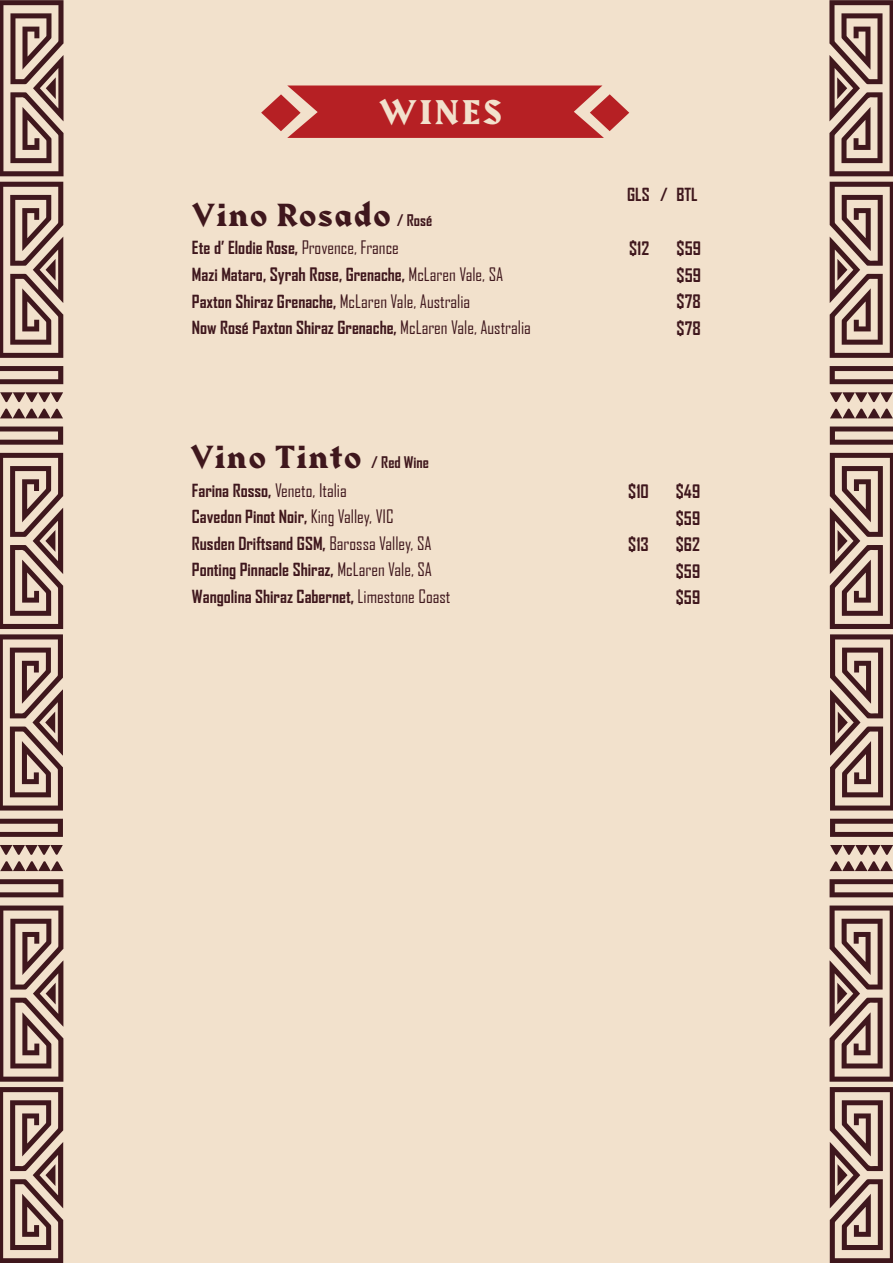
<style>
.page{position:relative;width:893px;height:1263px;background:#f2e1cc}
.page>*{position:absolute;margin:0;border:0;box-sizing:border-box;transform-origin:0 0}
.t1{font:700 30px "Harbour";letter-spacing:.075em;color:#f2e1cc}
.t2{font:700 27.9px "Harbour";letter-spacing:.02em;color:#3f171d}
.t3{font:700 17.85px/26.5px "Agency FB";color:#3f171d;text-align:justify}
.t4{font:17.85px "Agency FB";color:#3f171d}
.t5{font:700 17.4px/26.5px "Agency FB";color:#3f171d}
.t6{font:700 15.3px "Agency FB";color:#3f171d}
.s1{font-weight:400;font-size:17.85px}
.s2{font-size:17.85px}
.s3{font-weight:700;font-size:17.4px}
.s4{color:#3f161b}
.s5{font-weight:400;font-size:17.85px;color:#3f161b}
</style>
<div class="page">
<svg style="left:0;top:0;width:64px;height:176px"></svg>
<svg style="left:0;top:182px;width:63px;height:220px"></svg>
<svg style="left:0;top:408px;width:63px;height:447px"></svg>
<svg style="left:0;top:861px;width:63px;height:402px"></svg>
<svg style="left:829px;top:0;width:64px;height:176px"></svg>
<svg style="left:830px;top:182px;width:63px;height:220px"></svg>
<svg style="left:830px;top:408px;width:63px;height:447px"></svg>
<svg style="left:829px;top:861px;width:64px;height:402px"></svg>
<svg style="left:261px;top:85px;width:368px;height:53px;background:#bf3e3e"></svg>
<h1 class="t1" style="left:379px;top:92px;width:125px">WINES</h1>
<h2 class="t2" style="left:192px;top:196px;width:201px">Vino Rosado</h2>
<p class="t5" style="left:192px;top:234px;width:340px">Ete d’ Elodie Rose, <span class="s1">Provence, France<br></span>Mazi Mataro, <span class="s2">Syrah Rose</span>, Grenache, <span class="s1">McLaren Vale, SA </span>Paxton Shiraz Grenache, <span class="s1">McLaren Vale, Australia<br></span>Now Rosé Paxton Shiraz Grenache, <span class="s1">McLaren Vale, Australia</span></p>
<p class="t6" style="left:397px;top:211px;width:37px">/ Rosé</p>
<h2 class="t2" style="left:190px;top:438px;width:173px">Vino Tinto</h2>
<p class="t4" style="left:192px;top:480px;width:156px"><span class="s3">Farina Rosso,</span> Veneto, Italia</p>
<p class="t5" style="left:192px;top:503px;width:260px"><span class="s4">Cavedon Pinot Noir,</span> <span class="s5">King Valley, VIC<br></span>Rusden Driftsand GSM, <span class="s1">Barossa Valley, SA </span>Ponting Pinnacle Shiraz, <span class="s1">McLaren Vale, SA </span>Wangolina Shiraz Cabernet, <span class="s1">Limestone Coast</span></p>
<p class="t6" style="left:371px;top:453px;width:59px">/ Red Wine</p>
<p class="t5" style="left:627px;top:181px;width:72px">GLS / BTL</p>
<p class="t3" style="left:629px;top:234px;width:22px">$12</p>
<p class="t3" style="left:677px;top:235px;width:26px">$59 $59 $78 $78</p>
<p class="t3" style="left:628px;top:477px;width:22px">$10</p>
<p class="t3" style="left:628px;top:530px;width:22px">$13</p>
<p class="t3" style="left:676px;top:478px;width:26px">$49 $59 $62 $59 $59</p>
</div>
